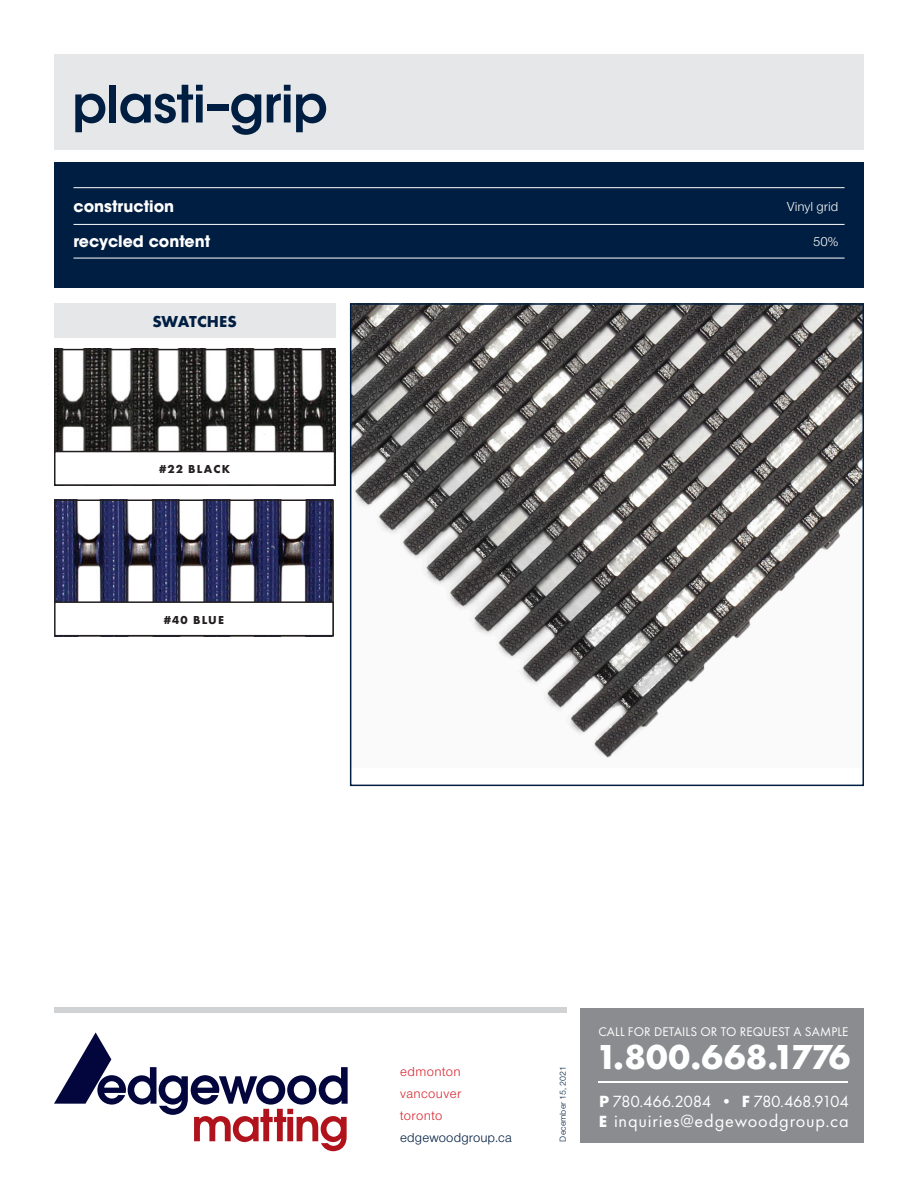
<style>
.page{position:relative;width:918px;height:1188px;background:#fff}
.page>*{position:absolute;margin:0;border:0;box-sizing:border-box;transform-origin:0 0}
.Swatch_sheet_product{font:600 51px "ITC Avant Garde Std";letter-spacing:-.02em;color:#001e41}
.t1{font:700 36px "Futura PT";letter-spacing:.005em;color:#fff}
.t2{font:18.3px "Futura PT";letter-spacing:.045em;color:#fff}
.t3{font:16.8px "Futura PT";letter-spacing:-.02em;color:#fff}
.SWATCHES_header{font:700 16.5px "Futura PT";letter-spacing:.01em;color:#001e41}
.Table_bold{font:700 15.75px "ITC Avant Garde Std";color:#fff}
.t4{font:13.5px/21.8px "Nimbus San Nov";letter-spacing:.03em;color:#d9262e;text-align:justify}
.t5{font:13.5px "Nimbus San Nov";letter-spacing:.005em;color:#001e41}
.Table_Text{font:13.5px "Nimbus San Nov";color:#fff}
.t6{font:13.05px "Futura PT";letter-spacing:.01em;color:#fff}
.Swatch_Color_Code{font:700 12px "Futura PT";letter-spacing:.11em;color:#231f20}
.t7{font:9px "Nimbus San Nov";color:#001e41}
.s1{font-weight:700}
.s2{font-weight:700;font-size:16.8px}
</style>
<div class="page">
<div style="left:54px;top:1008px;width:513px;height:5px;background:#d1d2d4"></div>
<svg style="left:54px;top:1032px;width:294px;height:119px"></svg>
<div style="left:580px;top:1008px;width:284px;height:135px;background:#8a8c8f"></div>
<div style="left:54px;top:162px;width:810px;height:126px;background:#001e41"></div>
<div style="left:54px;top:54px;width:810px;height:95px;background:#e6e7e9"></div>
<img style="left:353px;top:306px;width:508px;height:452px">
<div style="left:350px;top:303px;width:514px;height:483px;border:2px solid #001e41"></div>
<img style="left:57px;top:352px;width:275px;height:99px">
<div style="left:54px;top:349px;width:281px;height:137px;border:2px solid #231f20"></div>
<img style="left:57px;top:502px;width:274px;height:99px">
<div style="left:54px;top:499px;width:280px;height:137px;border:2px solid #231f20"></div>
<hr style="left:74px;top:224px;width:156px;height:1px;background:#fff">
<hr style="left:230px;top:224px;width:615px;height:1px;background:#fff">
<hr style="left:74px;top:258px;width:156px;height:1px;background:#fff">
<hr style="left:230px;top:258px;width:615px;height:1px;background:#fff">
<hr style="left:74px;top:187px;width:156px;height:1px;background:#fff">
<hr style="left:230px;top:187px;width:615px;height:1px;background:#fff">
<div style="left:54px;top:303px;width:281px;height:35px;background:#e6e7e9"></div>
<div style="left:54px;top:451px;width:281px;height:35px;border:2px solid #231f20"></div>
<div style="left:54px;top:601px;width:280px;height:35px;border:2px solid #231f20"></div>
<hr style="left:599px;top:1082px;width:249px;height:1px;background:#fff">
<p class="Swatch_sheet_product" style="left:72px;top:72px;width:258px">plasti–grip</p>
<p class="Table_bold" style="left:74px;top:196px;width:102px">construction</p>
<p class="Table_Text" style="left:787px;top:198px;width:53px">Vinyl grid</p>
<p class="Table_bold" style="left:74px;top:231px;width:138px">recycled content</p>
<p class="Table_Text" style="left:813px;top:234px;width:27px">50%</p>
<p class="SWATCHES_header" style="left:153px;top:310px;width:86px">SWATCHES</p>
<p class="Swatch_Color_Code" style="left:159px;top:461px;width:73px">#22 BLACK</p>
<p class="Swatch_Color_Code" style="left:164px;top:612px;width:62px">#40 BLUE</p>
<p class="t4" style="left:400px;top:1061px;width:63px">edmonton vancouver toronto</p>
<p class="t5" style="left:400px;top:1129px;width:113px">edgewoodgroup.ca</p>
<p class="t7" style="left:558px;top:1142px;width:77px;rotate:-90deg">December 15, 2021</p>
<p class="t6" style="left:598px;top:1024px;width:252px">CALL FOR DETAILS OR TO REQUEST A SAMPLE</p>
<p class="t1" style="left:596px;top:1034px;width:256px">1.800.668.1776</p>
<p class="t3" style="left:599px;top:1092px;width:251px"><span class="s1">P</span> 780.466.2084 • <span class="s1">F</span> 780.468.9104</p>
<p class="t2" style="left:599px;top:1110px;width:251px"><span class="s2">E</span> inquiries@edgewoodgroup.ca</p>
</div>
